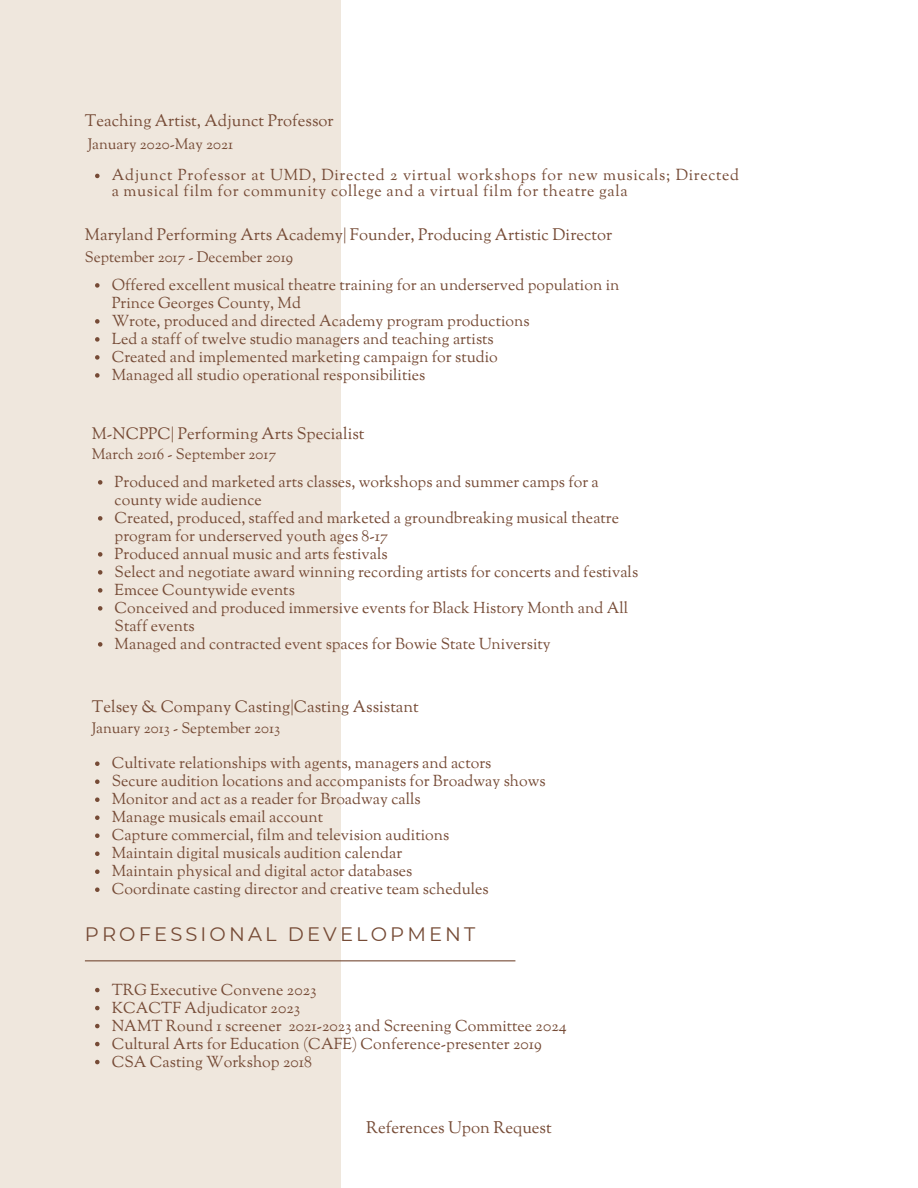
<style>
.page{position:relative;width:918px;height:1188px;background:#fff}
.page>*{position:absolute;margin:0;border:0;box-sizing:border-box;transform-origin:0 0}
.t1{font:19.5px "Montserrat";letter-spacing:.16em;color:#764b36}
.t2{font:16.65px "Sorts Mill Goudy";color:#764b36}
.t3{font:16.5px "Sorts Mill Goudy";color:#764b36}
.t4{font:15.75px/18px "Sorts Mill Goudy";color:#764b36}
.t5{font:15.75px/15.8px "Sorts Mill Goudy";letter-spacing:.04em;color:#764b36}
.t6{font:15px "Sorts Mill Goudy";color:#764b36}
</style>
<div class="page">
<div style="left:0;top:0;width:340px;height:1188px;background:#efe7dd"></div>
<svg style="left:95px;top:283px;width:5px;height:5px"></svg>
<svg style="left:95px;top:319px;width:5px;height:5px"></svg>
<svg style="left:95px;top:337px;width:5px;height:5px"></svg>
<svg style="left:95px;top:355px;width:5px;height:5px"></svg>
<svg style="left:95px;top:373px;width:5px;height:5px"></svg>
<svg style="left:98px;top:480px;width:4px;height:5px"></svg>
<svg style="left:98px;top:516px;width:4px;height:5px"></svg>
<svg style="left:98px;top:552px;width:4px;height:5px"></svg>
<svg style="left:98px;top:570px;width:4px;height:5px"></svg>
<svg style="left:98px;top:588px;width:4px;height:5px"></svg>
<svg style="left:98px;top:606px;width:4px;height:5px"></svg>
<svg style="left:98px;top:642px;width:4px;height:5px"></svg>
<svg style="left:95px;top:761px;width:5px;height:5px"></svg>
<svg style="left:95px;top:779px;width:5px;height:5px"></svg>
<svg style="left:95px;top:797px;width:5px;height:5px"></svg>
<svg style="left:95px;top:815px;width:5px;height:5px"></svg>
<svg style="left:95px;top:833px;width:5px;height:5px"></svg>
<svg style="left:95px;top:851px;width:5px;height:5px"></svg>
<svg style="left:95px;top:869px;width:5px;height:5px"></svg>
<svg style="left:95px;top:887px;width:5px;height:5px"></svg>
<svg style="left:95px;top:988px;width:5px;height:4px"></svg>
<svg style="left:95px;top:1006px;width:5px;height:4px"></svg>
<svg style="left:95px;top:1024px;width:5px;height:4px"></svg>
<svg style="left:95px;top:1042px;width:5px;height:4px"></svg>
<svg style="left:95px;top:1060px;width:5px;height:4px"></svg>
<hr style="left:85px;top:960px;width:430px;height:1px;background:#764b36">
<svg style="left:95px;top:174px;width:5px;height:4px"></svg>
<p class="t3" style="left:85px;top:110px;width:250px">Teaching Artist, Adjunct Professor</p>
<p class="t6" style="left:88px;top:134px;width:147px">January 2020-May 2021</p>
<p class="t5" style="left:112px;top:169px;width:629px">Adjunct Professor at UMD, Directed 2 virtual workshops for new musicals; Directed a musical film for community college and a virtual film for theatre gala</p>
<p class="t3" style="left:85px;top:224px;width:529px">Maryland Performing Arts Academy| Founder, Producing Artistic Director</p>
<p class="t6" style="left:85px;top:248px;width:210px">September 2017 - December 2019</p>
<p class="t4" style="left:112px;top:277px;width:509px">Offered excellent musical theatre training for an underserved population in<br>Prince Georges County, Md</p>
<p class="t4" style="left:112px;top:313px;width:419px">Wrote, produced and directed Academy program productions</p>
<p class="t4" style="left:112px;top:331px;width:384px">Led a staff of twelve studio managers and teaching artists</p>
<p class="t4" style="left:112px;top:349px;width:388px">Created and implemented marketing campaign for studio</p>
<p class="t4" style="left:112px;top:367px;width:315px">Managed all studio operational responsibilities</p>
<p class="t3" style="left:92px;top:423px;width:274px">M-NCPPC| Performing Arts Specialist</p>
<p class="t6" style="left:92px;top:445px;width:186px">March 2016 - September 2017</p>
<p class="t4" style="left:115px;top:474px;width:486px">Produced and marketed arts classes, workshops and summer camps for a county wide audience</p>
<p class="t4" style="left:115px;top:510px;width:506px">Created, produced, staffed and marketed a groundbreaking musical theatre program for underserved youth ages 8-17</p>
<p class="t4" style="left:115px;top:546px;width:275px">Produced annual music and arts festivals</p>
<p class="t4" style="left:115px;top:564px;width:525px">Select and negotiate award winning recording artists for concerts and festivals</p>
<p class="t4" style="left:115px;top:582px;width:182px">Emcee Countywide events</p>
<p class="t4" style="left:115px;top:600px;width:515px">Conceived and produced immersive events for Black History Month and All<br>Staff events</p>
<p class="t4" style="left:115px;top:636px;width:438px">Managed and contracted event spaces for Bowie State University</p>
<p class="t3" style="left:92px;top:697px;width:329px">Telsey &amp; Company Casting|Casting Assistant</p>
<p class="t6" style="left:92px;top:719px;width:190px">January 2013 - September 2013</p>
<p class="t4" style="left:112px;top:755px;width:381px">Cultivate relationships with agents, managers and actors</p>
<p class="t4" style="left:112px;top:773px;width:436px">Secure audition locations and accompanists for Broadway shows</p>
<p class="t4" style="left:112px;top:791px;width:311px">Monitor and act as a reader for Broadway calls</p>
<p class="t4" style="left:112px;top:809px;width:213px">Manage musicals email account</p>
<p class="t4" style="left:112px;top:827px;width:339px">Capture commercial, film and television auditions</p>
<p class="t4" style="left:112px;top:845px;width:292px">Maintain digital musicals audition calendar</p>
<p class="t4" style="left:112px;top:863px;width:302px">Maintain physical and digital actor databases</p>
<p class="t4" style="left:112px;top:881px;width:379px">Coordinate casting director and creative team schedules</p>
<p class="t1" style="left:85px;top:922px;width:392px">PROFESSIONAL DEVELOPMENT</p>
<p class="t4" style="left:112px;top:982px;width:206px">TRG Executive Convene 2023</p>
<h1 class="t4" style="left:112px;top:1000px;width:190px">KCACTF Adjudicator 2023</h1>
<p class="t4" style="left:112px;top:1018px;width:456px">NAMT Round 1 screener 2021-2023 and Screening Committee 2024</p>
<p class="t4" style="left:112px;top:1036px;width:432px">Cultural Arts for Education (CAFE) Conference-presenter 2019</p>
<p class="t4" style="left:112px;top:1054px;width:202px">CSA Casting Workshop 2018</p>
<p class="t2" style="left:366px;top:1117px;width:187px">References Upon Request</p>
</div>
